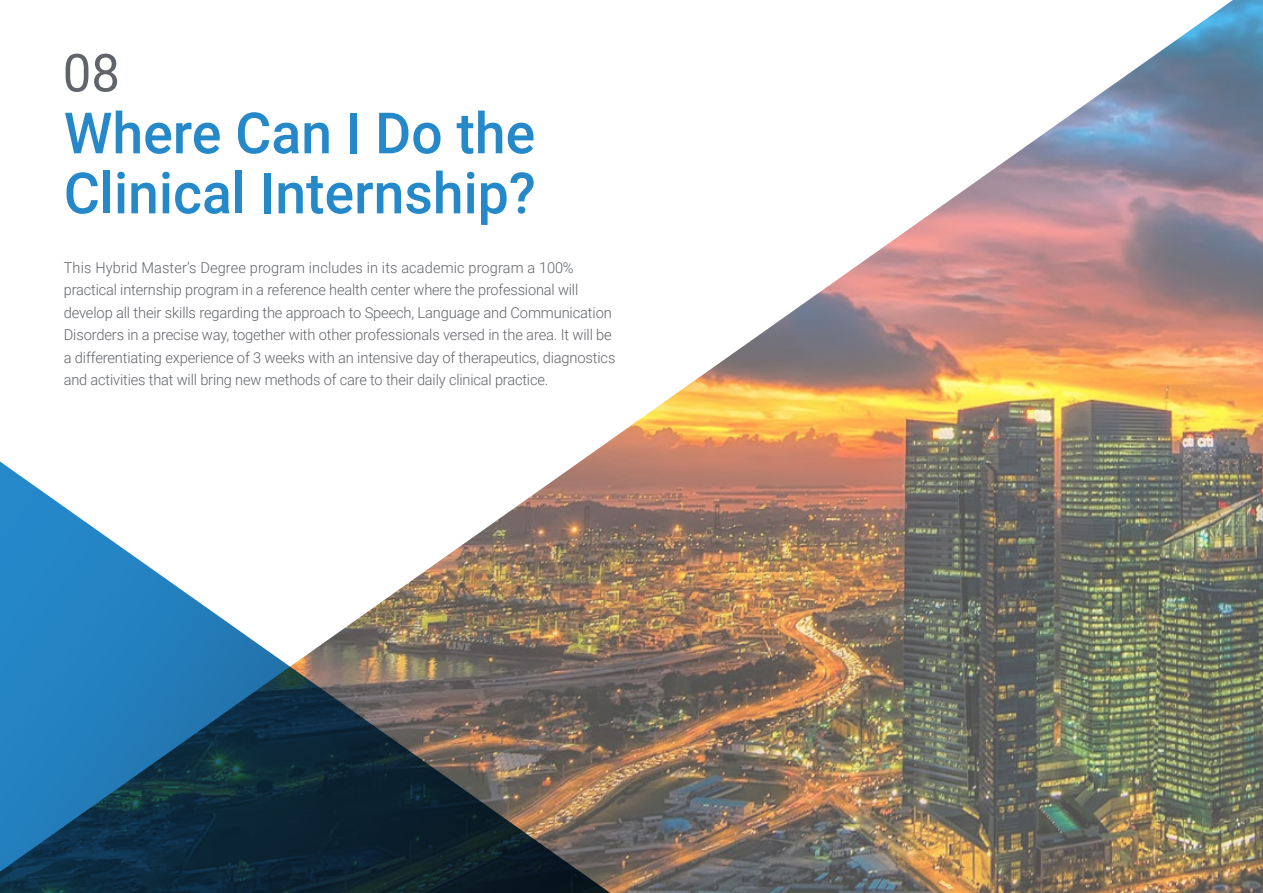
<style>
.page{position:relative;width:1263px;height:893px;background:#fff}
.page>*{position:absolute;margin:0;border:0;box-sizing:border-box;transform-origin:0 0}
.t1{font:500 57px/60px "Roboto";color:#2488c9}
.t2{font:52.5px "Roboto";color:#61646a}
.t3{font:300 15px/22.5px "Roboto";letter-spacing:-.01em;color:#61646a}
</style>
<div class="page">
<img style="left:602px;top:0;width:661px;height:893px">
<svg style="left:0;top:446px;width:640px;height:447px"></svg>
<h2 class="t2" style="left:63px;top:36px;width:59px">08</h2>
<h1 class="t1" style="left:64px;top:101px;width:473px">Where Can I Do the<br>Clinical Internship?</h1>
<p class="t3" style="left:64px;top:255px;width:553px">This Hybrid Master’s Degree program includes in its academic program a 100% practical internship program in a reference health center where the professional will develop all their skills regarding the approach to Speech, Language and Communication Disorders in a precise way, together with other professionals versed in the area. It will be a differentiating experience of 3 weeks with an intensive day of therapeutics, diagnostics and activities that will bring new methods of care to their daily clinical practice.</p>
</div>
